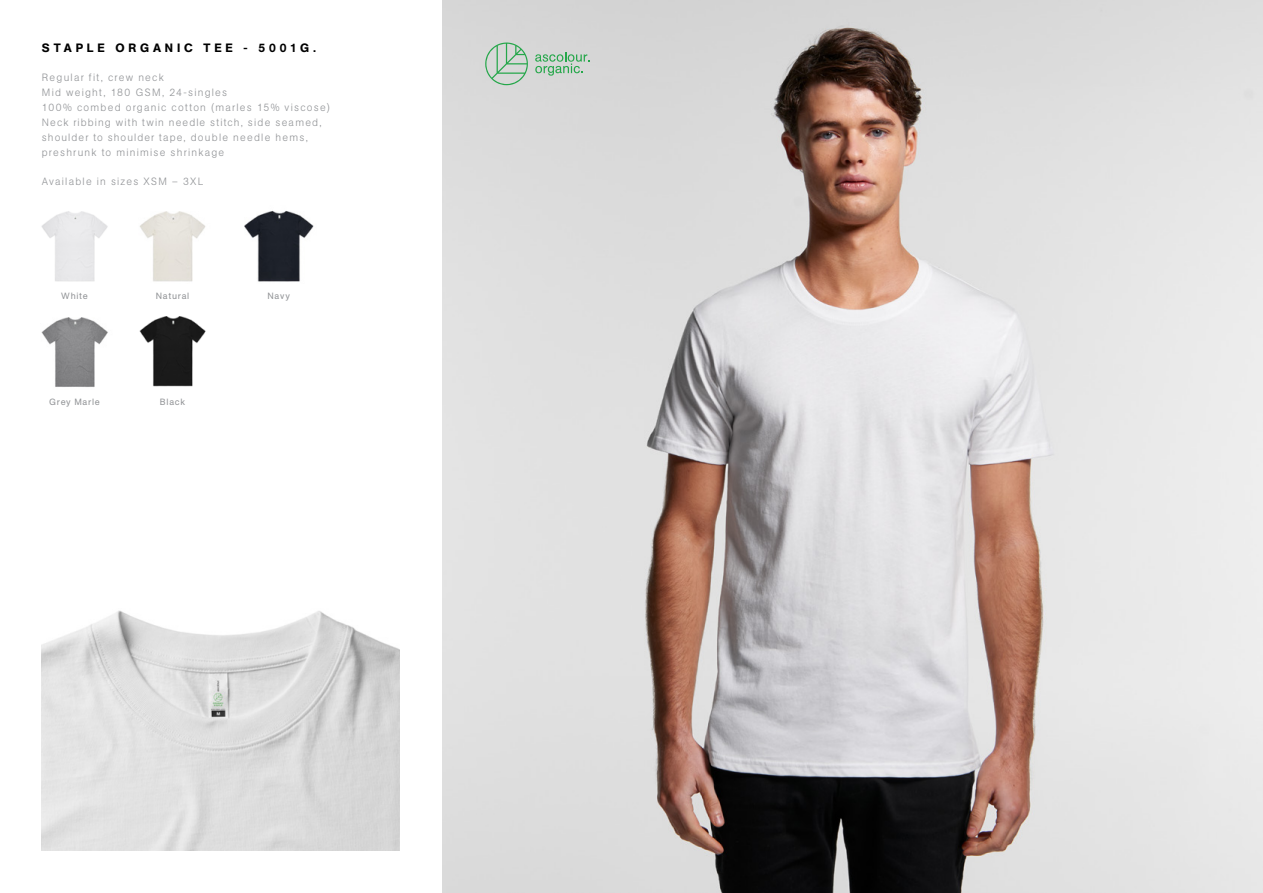
<style>
.page{position:relative;width:1263px;height:893px;background:#fff}
.page>*{position:absolute;margin:0;border:0;box-sizing:border-box;transform-origin:0 0}
.t1{font:500 12px "AG Book Pro";letter-spacing:.325em;color:#000}
.t2{font:300 10.5px/15px "AG Book Pro";letter-spacing:.115em;color:#939598}
.t3{font:9px "AG Book Pro";letter-spacing:.075em;color:#939598}
</style>
<div class="page">
<img style="left:442px;top:0;width:821px;height:893px">
<img style="left:140px;top:211px;width:65px;height:71px">
<img style="left:41px;top:317px;width:67px;height:70px">
<img style="left:41px;top:211px;width:67px;height:71px">
<img style="left:244px;top:211px;width:70px;height:71px">
<img style="left:139px;top:316px;width:67px;height:71px">
<img style="left:42px;top:610px;width:358px;height:240px">
<svg style="left:535px;top:52px;width:55px;height:24px"></svg>
<svg style="left:485px;top:43px;width:43px;height:42px;background:#b6cebc"></svg>
<p class="t1" style="left:42px;top:40px;width:276px">STAPLE ORGANIC TEE - 5001G.</p>
<p class="t2" style="left:42px;top:69px;width:290px">Regular fit, crew neck<br>Mid weight, 180 GSM, 24-singles<br>100% combed organic cotton (marles 15% viscose)<br>Neck ribbing with twin needle stitch, side seamed, shoulder to shoulder tape, double needle hems, preshrunk to minimise shrinkage</p>
<p class="t2" style="left:42px;top:174px;width:163px">Available in sizes XSM – 3XL</p>
<p class="t3" style="left:61px;top:290px;width:28px">White</p>
<p class="t3" style="left:267px;top:290px;width:24px">Navy</p>
<p class="t3" style="left:156px;top:290px;width:35px">Natural</p>
<p class="t3" style="left:49px;top:396px;width:52px">Grey Marle</p>
<p class="t3" style="left:160px;top:396px;width:27px">Black</p>
</div>
